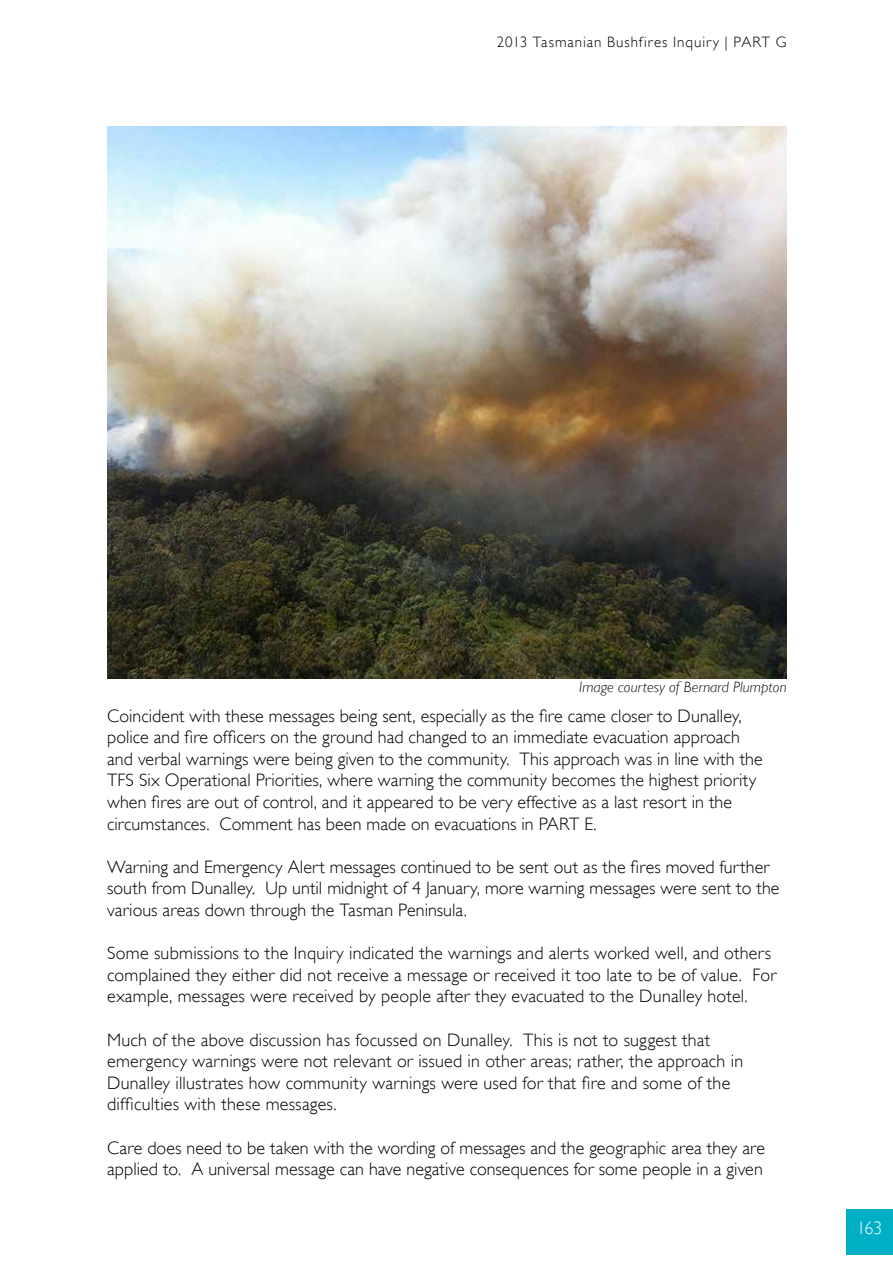
<style>
.page{position:relative;width:893px;height:1263px;background:#fff}
.page>*{position:absolute;margin:0;border:0;box-sizing:border-box;transform-origin:0 0}
.t1{font:300 18px/21.6px "Gill Sans";letter-spacing:.005em;color:#000}
.t2{font:300 18px "Gill Sans";color:#fff}
.t3{font:300 15px "Gill Sans";letter-spacing:.06em;color:#010101}
.t4{font:italic 300 15px "Gill Sans";letter-spacing:.005em;color:#000}
</style>
<div class="page">
<div style="left:846px;top:1209px;width:47px;height:45px;background:#00aec5"></div>
<img style="left:107px;top:126px;width:680px;height:553px">
<p class="t3" style="left:497px;top:34px;width:291px">2013 Tasmanian Bushfires Inquiry | PART G</p>
<p class="t4" style="left:579px;top:679px;width:209px">Image courtesy of Bernard Plumpton</p>
<p class="t1" style="left:107px;top:705px;width:657px">Coincident with these messages being sent, especially as the fire came closer to Dunalley, police and fire officers on the ground had changed to an immediate evacuation approach and verbal warnings were being given to the community. This approach was in line with the TFS Six Operational Priorities, where warning the community becomes the highest priority when fires are out of control, and it appeared to be very effective as a last resort in the circumstances. Comment has been made on evacuations in PART E.</p>
<p class="t1" style="left:107px;top:856px;width:674px">Warning and Emergency Alert messages continued to be sent out as the fires moved further south from Dunalley. Up until midnight of 4 January, more warning messages were sent to the various areas down through the Tasman Peninsula.</p>
<p class="t1" style="left:107px;top:942px;width:671px">Some submissions to the Inquiry indicated the warnings and alerts worked well, and others complained they either did not receive a message or received it too late to be of value. For example, messages were received by people after they evacuated to the Dunalley hotel.</p>
<p class="t1" style="left:107px;top:1029px;width:637px">Much of the above discussion has focussed on Dunalley. This is not to suggest that emergency warnings were not relevant or issued in other areas; rather, the approach in Dunalley illustrates how community warnings were used for that fire and some of the difficulties with these messages.</p>
<p class="t1" style="left:107px;top:1137px;width:659px">Care does need to be taken with the wording of messages and the geographic area they are applied to. A universal message can have negative consequences for some people in a given</p>
<p class="t2" style="left:857px;top:1218px;width:27px">163</p>
</div>
